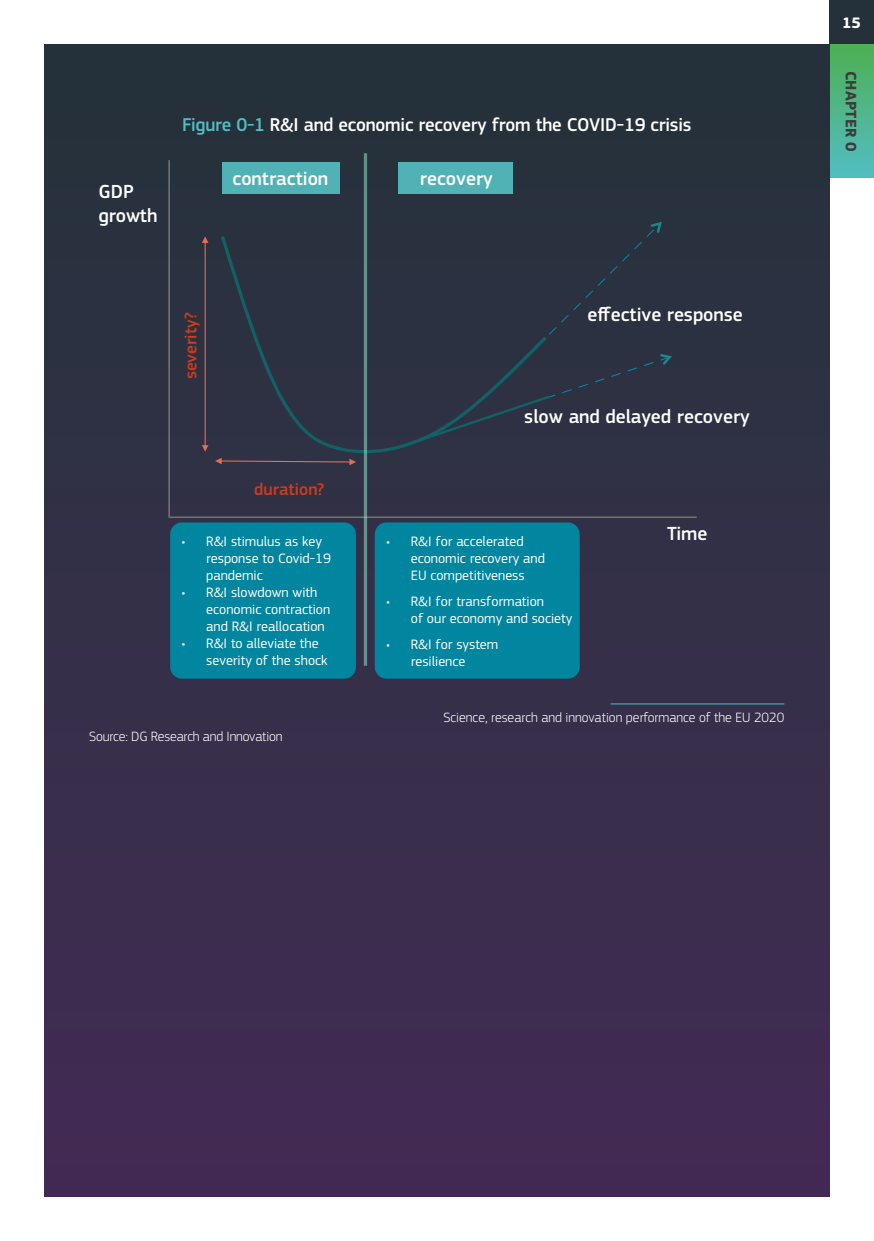
<style>
.page{position:relative;width:874px;height:1241px;background:#fff}
.page>*{position:absolute;margin:0;border:0;box-sizing:border-box;transform-origin:0 0}
.t1{font:500 19.78px/23.6px "EC Square Sans Pro";color:#fff}
.t2{font:500 19.25px "EC Square Sans Pro";letter-spacing:-.01em;color:#fff}
.t3{font:500 17.5px "EC Square Sans Pro";color:#cf3b1d}
.t4{font:700 15.75px "EC Square Sans Pro";letter-spacing:.02em;color:#3c3c3b}
.t5{font:700 15.75px "EC Square Sans Pro";color:#fff}
.t6{font:14.17px/17px "EC Square Sans Pro";color:#fff}
.t7{font:300 14px "EC Square Sans Pro";color:#fff}
.s1{color:#52bdc0}
</style>
<div class="page">
<div style="left:828px;top:0;width:45px;height:45px;background:#24303a"></div>
<div style="left:828px;top:45px;width:45px;height:132px;background:linear-gradient(to bottom,#4eaf54,#53bdc2)"></div>
<div style="left:44px;top:44px;width:784px;height:1152px;background:linear-gradient(to bottom,#24333a,#432b55)"></div>
<hr style="left:610px;top:703px;width:174px;height:1px;background:#52bdc0">
<hr style="left:169px;top:516px;width:527px;height:2px;background:#70706f">
<div style="left:218px;top:232px;width:332px;height:227px;background:#2b3141"></div>
<div style="left:547px;top:220px;width:116px;height:116px;background:#2a3140"></div>
<div style="left:398px;top:162px;width:114px;height:32px;background:#50b2b4"></div>
<hr style="left:204px;top:242px;width:1px;height:204px;background:#e76c53">
<svg style="left:202px;top:236px;width:6px;height:7px"></svg>
<svg style="left:202px;top:445px;width:6px;height:6px"></svg>
<svg style="left:215px;top:457px;width:141px;height:8px"></svg>
<div style="left:222px;top:162px;width:118px;height:32px;background:#50b2b4"></div>
<div style="left:394px;top:352px;width:280px;height:99px;background:#2d3143"></div>
<svg style="left:363px;top:153px;width:4px;height:512px;background:#587b7b"></svg>
<div style="left:170px;top:522px;width:186px;height:156px;background:#02869f;border-radius:12px"></div>
<div style="left:374px;top:522px;width:205px;height:156px;background:#02869f;border-radius:12px"></div>
<hr style="left:168px;top:160px;width:2px;height:357px;background:#70706f">
<h1 class="t1" style="left:98px;top:180px;width:61px">GDP growth</h1>
<h2 class="t2" style="left:182px;top:114px;width:510px"><span class="s1">Figure 0-1</span> R&amp;I and economic recovery from the COVID-19 crisis</h2>
<h1 class="t1" style="left:232px;top:167px;width:97px">contraction</h1>
<h1 class="t1" style="left:419px;top:167px;width:74px">recovery</h1>
<p class="t3" style="left:180px;top:379px;width:68px;rotate:-90deg">severity?</p>
<p class="t3" style="left:254px;top:479px;width:72px">duration?</p>
<p class="t6" style="left:206px;top:533px;width:126px;text-indent:-25px">• R&amp;I stimulus as key response to Covid-19 pandemic</p>
<p class="t6" style="left:206px;top:584px;width:125px;text-indent:-25px">• R&amp;I slowdown with economic contraction and R&amp;I reallocation</p>
<p class="t6" style="left:206px;top:635px;width:123px;text-indent:-25px">• R&amp;I to alleviate the severity of the shock</p>
<h1 class="t1" style="left:587px;top:303px;width:157px">effective response</h1>
<h1 class="t1" style="left:524px;top:404px;width:227px">slow and delayed recovery</h1>
<p class="t6" style="left:410px;top:533px;width:135px;text-indent:-25px">• R&amp;I for accelerated economic recovery and<br>EU competitiveness</p>
<p class="t6" style="left:410px;top:593px;width:163px;text-indent:-25px">• R&amp;I for transformation<br>of our economy and society</p>
<p class="t6" style="left:386px;top:635px;width:114px;text-align:center">• R&amp;I for system resilience</p>
<h1 class="t1" style="left:667px;top:522px;width:42px">Time</h1>
<p class="t7" style="left:443px;top:708px;width:342px">Science, research and innovation performance of the EU 2020</p>
<p class="t7" style="left:89px;top:728px;width:195px">Source: DG Research and Innovation</p>
<p class="t5" style="left:841px;top:14px;width:20px">15</p>
<p class="t4" style="left:859px;top:71px;width:82px;rotate:90deg">CHAPTER 0</p>
</div>
